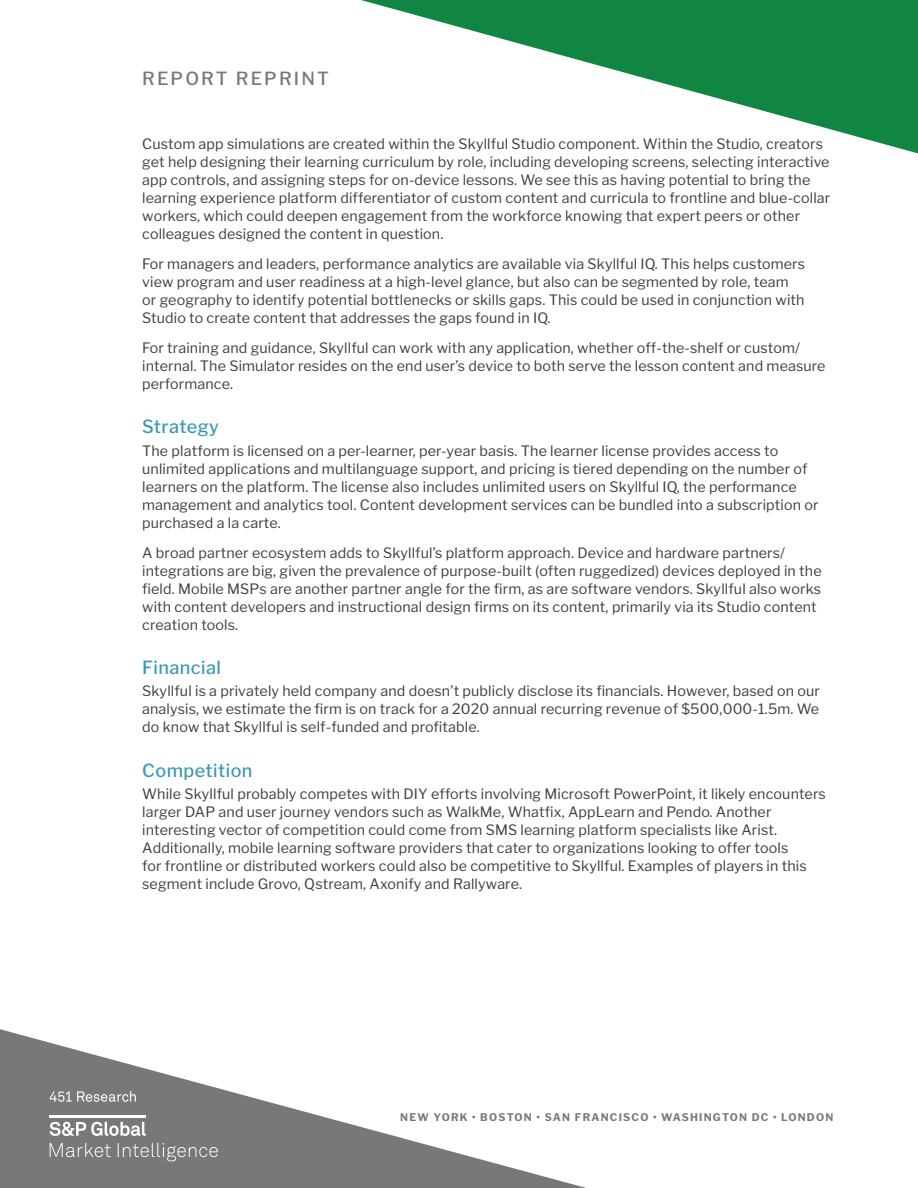
<style>
.page{position:relative;width:918px;height:1188px;background:#fff}
.page>*{position:absolute;margin:0;border:0;box-sizing:border-box;transform-origin:0 0}
.t1{font:500 18px "Libre Franklin";letter-spacing:.025em;color:#3998b5}
.t2{font:500 18px "Libre Franklin";letter-spacing:.12em;color:#78787a}
.Libre_Franklin_Body{font:14.25px/18px "Libre Franklin";letter-spacing:.01em;color:#3e3e3f}
.t3{font:700 10.5px "Libre Franklin";letter-spacing:.115em;color:#78787a}
</style>
<div class="page">
<svg style="left:0;top:1029px;width:586px;height:159px"></svg>
<svg style="left:361px;top:0;width:557px;height:154px"></svg>
<svg style="left:50px;top:1143px;width:168px;height:18px;background:#8c8c8d"></svg>
<svg style="left:50px;top:1121px;width:96px;height:15px"></svg>
<hr style="left:50px;top:1115px;width:96px;height:3px;background:#fff">
<svg style="left:50px;top:1091px;width:86px;height:11px"></svg>
<p class="t2" style="left:142px;top:68px;width:188px">REPORT REPRINT</p>
<p class="Libre_Franklin_Body" style="left:142px;top:135px;width:690px">Custom app simulations are created within the Skyllful Studio component. Within the Studio, creators get help designing their learning curriculum by role, including developing screens, selecting interactive app controls, and assigning steps for on-device lessons. We see this as having potential to bring the learning experience platform differentiator of custom content and curricula to frontline and blue-collar workers, which could deepen engagement from the workforce knowing that expert peers or other colleagues designed the content in question.</p>
<p class="Libre_Franklin_Body" style="left:142px;top:255px;width:664px">For managers and leaders, performance analytics are available via Skyllful IQ. This helps customers view program and user readiness at a high-level glance, but also can be segmented by role, team or geography to identify potential bottlenecks or skills gaps. This could be used in conjunction with Studio to create content that addresses the gaps found in IQ.</p>
<p class="Libre_Franklin_Body" style="left:142px;top:339px;width:685px">For training and guidance, Skyllful can work with any application, whether off-the-shelf or custom/ internal. The Simulator resides on the end user’s device to both serve the lesson content and measure performance.</p>
<h1 class="t1" style="left:142px;top:416px;width:78px">Strategy</h1>
<p class="Libre_Franklin_Body" style="left:142px;top:441px;width:678px">The platform is licensed on a per-learner, per-year basis. The learner license provides access to unlimited applications and multilanguage support, and pricing is tiered depending on the number of learners on the platform. The license also includes unlimited users on Skyllful IQ, the performance management and analytics tool. Content development services can be bundled into a subscription or purchased a la carte.</p>
<p class="Libre_Franklin_Body" style="left:142px;top:543px;width:681px">A broad partner ecosystem adds to Skyllful’s platform approach. Device and hardware partners/ integrations are big, given the prevalence of purpose-built (often ruggedized) devices deployed in the field. Mobile MSPs are another partner angle for the firm, as are software vendors. Skyllful also works with content developers and instructional design firms on its content, primarily via its Studio content creation tools.</p>
<h1 class="t1" style="left:142px;top:656px;width:80px">Financial</h1>
<p class="Libre_Franklin_Body" style="left:142px;top:682px;width:679px;text-align:justify">Skyllful is a privately held company and doesn’t publicly disclose its financials. However, based on our analysis, we estimate the firm is on track for a 2020 annual recurring revenue of $500,000-1.5m. We do know that Skyllful is self-funded and profitable.</p>
<h1 class="t1" style="left:142px;top:759px;width:112px">Competition</h1>
<p class="Libre_Franklin_Body" style="left:142px;top:785px;width:685px">While Skyllful probably competes with DIY efforts involving Microsoft PowerPoint, it likely encounters larger DAP and user journey vendors such as WalkMe, Whatfix, AppLearn and Pendo. Another interesting vector of competition could come from SMS learning platform specialists like Arist.<br>Additionally, mobile learning software providers that cater to organizations looking to offer tools<br>for frontline or distributed workers could also be competitive to Skyllful. Examples of players in this segment include Grovo, Qstream, Axonify and Rallyware.</p>
<p class="t3" style="left:400px;top:1111px;width:434px">NEW YORK • BOSTON • SAN FRANCISCO • WASHINGTON DC • LONDON</p>
</div>
